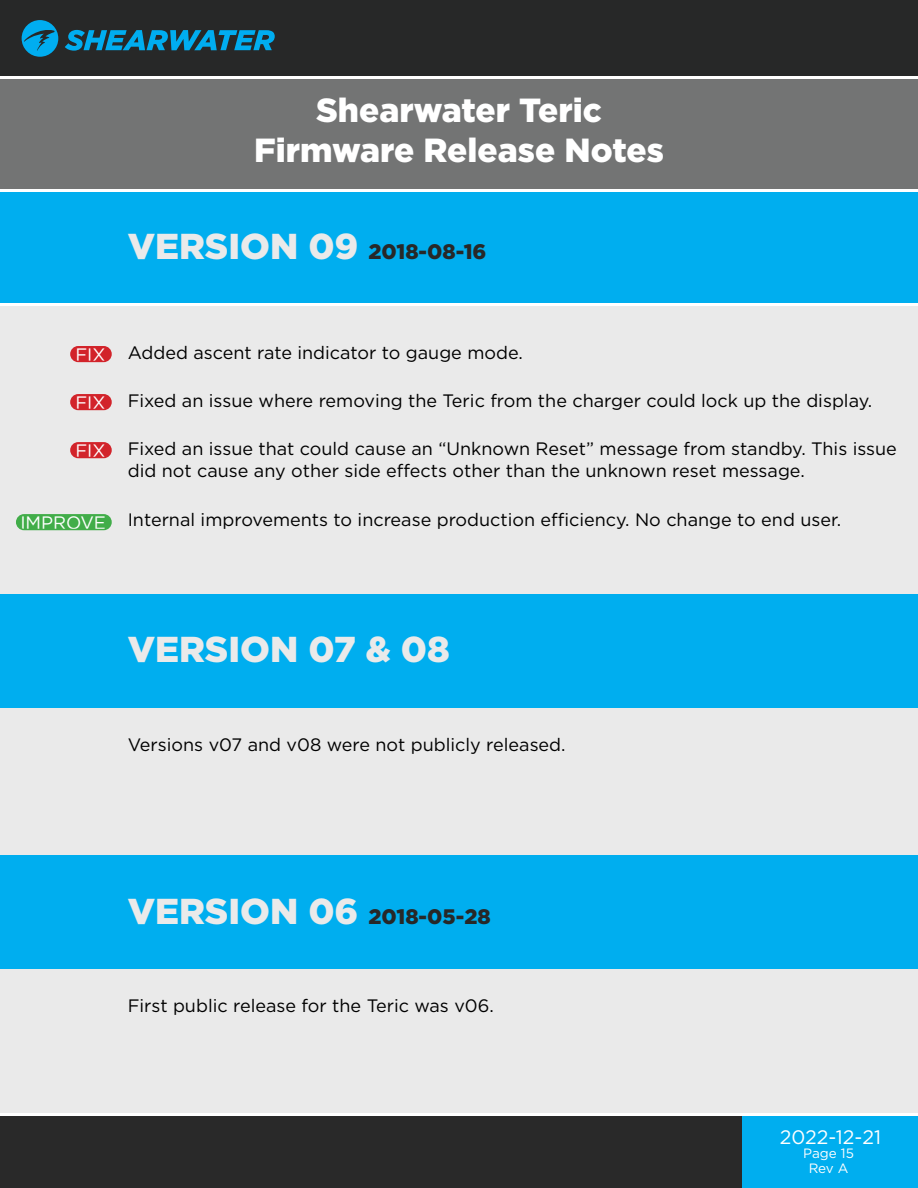
<style>
.page{position:relative;width:918px;height:1188px;background:#fff}
.page>*{position:absolute;margin:0;border:0;box-sizing:border-box;transform-origin:0 0}
.t1{font:900 36px "Gotham HTF";color:#eaeaea}
.t2{font:900 33.45px/40.2px "Gotham HTF";color:#fff;text-align:center}
.t3{font:900 21px "Gotham HTF";color:#272828}
.t4{font:19.5px "Gotham HTF";color:#fff}
.t5{font:18px/21.6px "Gotham HTF";color:#000}
.t6{font:13.5px "Gotham HTF";letter-spacing:-.005em;color:#fff}
.s1{font-size:36px;color:#eaeaea}
.s2{color:#fff}
</style>
<div class="page">
<div style="left:0;top:0;width:918px;height:77px;background:#272828"></div>
<div style="left:0;top:1114px;width:918px;height:74px;background:#292929"></div>
<div style="left:0;top:305px;width:918px;height:809px;background:#eaeaea"></div>
<svg style="left:65px;top:30px;width:210px;height:21px"></svg>
<svg style="left:22px;top:20px;width:36px;height:37px"></svg>
<div style="left:0;top:191px;width:918px;height:114px;background:#00aeef"></div>
<div style="left:0;top:77px;width:918px;height:114px;background:#737474"></div>
<div style="left:742px;top:1114px;width:176px;height:74px;background:#00aeef"></div>
<hr style="left:0;top:76px;width:918px;height:3px;background:#fff">
<hr style="left:0;top:189px;width:918px;height:3px;background:#fff">
<hr style="left:0;top:303px;width:918px;height:3px;background:#fff">
<hr style="left:0;top:1113px;width:918px;height:3px;background:#fff">
<div style="left:71px;top:347px;width:40px;height:14px;background:#d2232a;border-radius:7px"></div>
<div style="left:70px;top:346px;width:42px;height:16px;border:2px solid #d2232a;border-radius:7px"></div>
<div style="left:71px;top:395px;width:40px;height:14px;background:#d2232a;border-radius:7px"></div>
<div style="left:70px;top:394px;width:42px;height:16px;border:2px solid #d2232a;border-radius:7px"></div>
<div style="left:71px;top:443px;width:40px;height:14px;background:#d2232a;border-radius:7px"></div>
<div style="left:70px;top:442px;width:42px;height:16px;border:2px solid #d2232a;border-radius:7px"></div>
<div style="left:17px;top:515px;width:94px;height:14px;background:#41ad49;border-radius:7px"></div>
<div style="left:16px;top:514px;width:96px;height:16px;border:2px solid #41ad49;border-radius:7px"></div>
<div style="left:0;top:594px;width:918px;height:114px;background:#00aeef"></div>
<div style="left:0;top:855px;width:918px;height:114px;background:#00aeef"></div>
<h2 class="t2" style="left:254px;top:89px;width:411px">Shearwater Teric<br>Firmware Release Notes</h2>
<p class="t3" style="left:128px;top:240px;width:360px"><span class="s1">VERSION 09</span> 2018-08-16</p>
<p class="t5" style="left:75px;top:342px;width:449px"><span class="s2">FIX</span> Added ascent rate indicator to gauge mode.</p>
<p class="t5" style="left:75px;top:390px;width:798px"><span class="s2">FIX</span> Fixed an issue where removing the Teric from the charger could lock up the display.</p>
<p class="t5" style="left:128px;top:438px;width:771px;text-indent:-52px"><span class="s2">FIX</span> Fixed an issue that could cause an “Unknown Reset” message from standby. This issue did not cause any other side effects other than the unknown reset message.</p>
<p class="t5" style="left:20px;top:509px;width:822px"><span class="s2">IMPROVE</span> Internal improvements to increase production efficiency. No change to end user.</p>
<h1 class="t1" style="left:128px;top:629px;width:324px">VERSION 07 &amp; 08</h1>
<p class="t5" style="left:128px;top:733px;width:439px">Versions v07 and v08 were not publicly released.</p>
<p class="t3" style="left:128px;top:904px;width:364px"><span class="s1">VERSION 06</span> 2018-05-28</p>
<p class="t5" style="left:128px;top:995px;width:368px">First public release for the Teric was v06.</p>
<p class="t4" style="left:780px;top:1126px;width:103px">2022-12-21</p>
<p class="t6" style="left:803px;top:1146px;width:52px">Page 15</p>
<p class="t6" style="left:809px;top:1160px;width:41px">Rev A</p>
</div>
